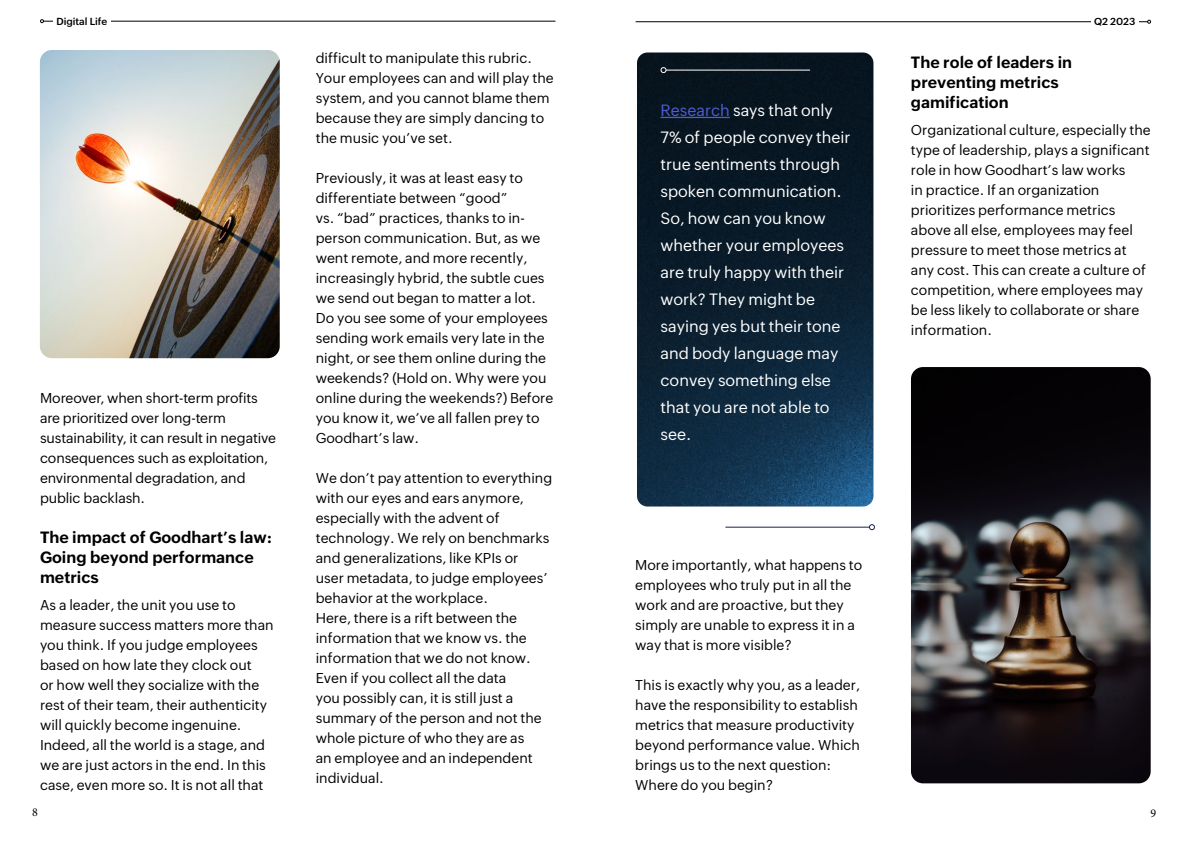
<style>
.page{position:relative;width:1191px;height:842px;background:#fff}
.page>*{position:absolute;margin:0;border:0;box-sizing:border-box;transform-origin:0 0}
.t1{font:16px/27px "Zoho Puvi";color:#fff}
.t2{font:700 16px/20px "Zoho Puvi";color:#000}
.t3{font:14px/20px "Zoho Puvi";color:#000}
.t4{font:12px "Minion Pro";color:#000}
.t5{font:600 10px "Zoho Puvi";color:#000}
.s1{color:#4f5cd6}
</style>
<div class="page">
<img style="left:40px;top:50px;width:240px;height:308px">
<hr style="left:635px;top:21px;width:512px;height:1px;background:#000">
<div style="left:1091px;top:18px;width:47px;height:8px;background:#fff"></div>
<hr style="left:43px;top:21px;width:512px;height:1px;background:#000">
<svg style="left:40px;top:19px;width:4px;height:4px"></svg>
<div style="left:53px;top:16px;width:57px;height:11px;background:#fff"></div>
<img style="left:638px;top:54px;width:234px;height:451px">
<div style="left:634px;top:50px;width:242px;height:459px;border:3px solid #fff;border-radius:12px"></div>
<hr style="left:725px;top:527px;width:144px;height:1px;background:#16224e">
<svg style="left:869px;top:524px;width:6px;height:6px"></svg>
<hr style="left:666px;top:70px;width:144px;height:1px;background:#fff">
<svg style="left:660px;top:67px;width:6px;height:6px"></svg>
<img style="left:911px;top:367px;width:239px;height:416px">
<hr style="left:660px;top:117px;width:70px;height:1px;background:#4f5cd6">
<p class="t5" style="left:56px;top:13px;width:52px">Digital Life</p>
<p class="t5" style="left:1094px;top:13px;width:43px">Q2 2023</p>
<p class="t3" style="left:40px;top:387px;width:237px">Moreover, when short-term profits are prioritized over long-term sustainability, it can result in negative consequences such as exploitation, environmental degradation, and public backlash.</p>
<p class="t2" style="left:40px;top:526px;width:234px">The impact of Goodhart’s law:<br>Going beyond performance metrics</p>
<p class="t3" style="left:40px;top:594px;width:235px">As a leader, the unit you use to measure success matters more than you think. If you judge employees based on how late they clock out<br>or how well they socialize with the rest of their team, their authenticity will quickly become ingenuine.<br>Indeed, all the world is a stage, and we are just actors in the end. In this case, even more so. It is not all that</p>
<p class="t3" style="left:316px;top:47px;width:239px">difficult to manipulate this rubric.<br>Your employees can and will play the system, and you cannot blame them because they are simply dancing to the music you’ve set.</p>
<p class="t3" style="left:316px;top:167px;width:239px">Previously, it was at least easy to differentiate between “good”<br>vs. “bad” practices, thanks to in&shy;person communication. But, as we went remote, and more recently, increasingly hybrid, the subtle cues we send out began to matter a lot.<br>Do you see some of your employees sending work emails very late in the night, or see them online during the weekends? (Hold on. Why were you online during the weekends?) Before you know it, we’ve all fallen prey to<br>Goodhart’s law.</p>
<p class="t3" style="left:316px;top:467px;width:238px">We don’t pay attention to everything with our eyes and ears anymore, especially with the advent of technology. We rely on benchmarks and generalizations, like KPIs or<br>user metadata, to judge employees’ behavior at the workplace.<br>Here, there is a rift between the information that we know vs. the information that we do not know.<br>Even if you collect all the data<br>you possibly can, it is still just a summary of the person and not the whole picture of who they are as<br>an employee and an independent individual.</p>
<p class="t1" style="left:660px;top:95px;width:192px"><span class="s1">Research</span> says that only<br>7% of people convey their true sentiments through spoken communication.<br>So, how can you know whether your employees are truly happy with their work? They might be saying yes but their tone and body language may convey something else that you are not able to see.</p>
<p class="t3" style="left:635px;top:553px;width:228px">More importantly, what happens to employees who truly put in all the work and are proactive, but they simply are unable to express it in a way that is more visible?</p>
<p class="t3" style="left:635px;top:673px;width:226px">This is exactly why you, as a leader, have the responsibility to establish metrics that measure productivity beyond performance value. Which brings us to the next question:<br>Where do you begin?</p>
<p class="t2" style="left:911px;top:51px;width:163px">The role of leaders in preventing metrics gamification</p>
<p class="t3" style="left:911px;top:119px;width:241px">Organizational culture, especially the type of leadership, plays a significant role in how Goodhart’s law works<br>in practice. If an organization prioritizes performance metrics above all else, employees may feel pressure to meet those metrics at any cost. This can create a culture of competition, where employees may be less likely to collaborate or share information.</p>
<p class="t4" style="left:32px;top:804px;width:7px">8</p>
<p class="t4" style="left:1150px;top:805px;width:7px">9</p>
</div>
